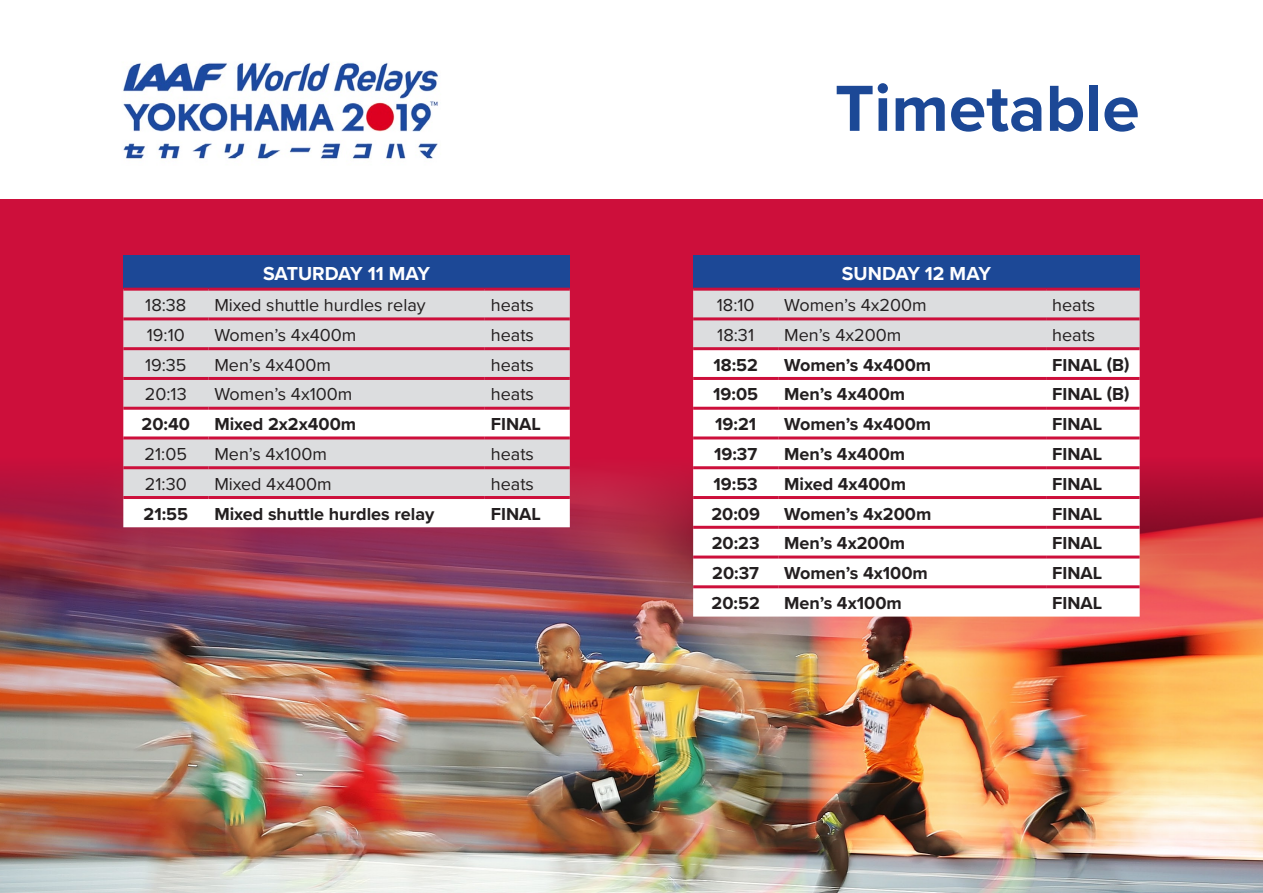
<style>
.page{position:relative;width:1263px;height:893px;background:#fff}
.page>*{position:absolute;margin:0;border:0;box-sizing:border-box;transform-origin:0 0}
.t1{font:700 67.5px "Proxima Nova";color:#1c4896}
.t2{font:700 19.5px "Proxima Nova";color:#fff}
.t3{font:700 18px "Proxima Nova";color:#231f20}
.t4{font:18px "Proxima Nova";color:#231f20}
</style>
<div class="page">
<img style="left:123px;top:62px;width:316px;height:97px">
<img style="left:0;top:829px;width:1263px;height:64px">
<img style="left:0;top:404px;width:1263px;height:425px">
<div style="left:0;top:200px;width:1263px;height:204px;background:#cd0f3b"></div>
<div style="left:123px;top:255px;width:447px;height:34px;background:#1c4896"></div>
<div style="left:123px;top:291px;width:447px;height:116px;background:#dcdddf"></div>
<svg style="left:123px;top:410px;width:447px;height:117px;fill:#dfdddf"></svg>
<hr style="left:123px;top:288px;width:85px;height:3px;background:#cd0f3b">
<hr style="left:208px;top:288px;width:277px;height:3px;background:#cd0f3b">
<hr style="left:485px;top:288px;width:85px;height:3px;background:#cd0f3b">
<hr style="left:123px;top:317px;width:85px;height:3px;background:#cd0f3b">
<hr style="left:208px;top:317px;width:277px;height:3px;background:#cd0f3b">
<hr style="left:485px;top:317px;width:85px;height:3px;background:#cd0f3b">
<hr style="left:123px;top:347px;width:85px;height:3px;background:#cd0f3b">
<hr style="left:208px;top:347px;width:277px;height:3px;background:#cd0f3b">
<hr style="left:485px;top:347px;width:85px;height:3px;background:#cd0f3b">
<hr style="left:123px;top:377px;width:85px;height:3px;background:#cd0f3b">
<hr style="left:208px;top:377px;width:277px;height:3px;background:#cd0f3b">
<hr style="left:485px;top:377px;width:85px;height:3px;background:#cd0f3b">
<hr style="left:123px;top:407px;width:85px;height:3px;background:#cd0f3b">
<hr style="left:208px;top:407px;width:277px;height:3px;background:#cd0f3b">
<hr style="left:485px;top:407px;width:85px;height:3px;background:#cd0f3b">
<hr style="left:123px;top:436px;width:85px;height:3px;background:#cd0f3b">
<hr style="left:208px;top:436px;width:277px;height:3px;background:#cd0f3b">
<hr style="left:485px;top:436px;width:85px;height:3px;background:#cd0f3b">
<hr style="left:123px;top:466px;width:85px;height:3px;background:#cd0f3b">
<hr style="left:208px;top:466px;width:277px;height:3px;background:#cd0f3b">
<hr style="left:485px;top:466px;width:85px;height:3px;background:#cd0f3b">
<hr style="left:123px;top:496px;width:85px;height:3px;background:#cd0f3b">
<hr style="left:208px;top:496px;width:277px;height:3px;background:#cd0f3b">
<hr style="left:485px;top:496px;width:85px;height:3px;background:#cd0f3b">
<div style="left:693px;top:255px;width:447px;height:34px;background:#1c4896"></div>
<div style="left:693px;top:291px;width:447px;height:56px;background:#dcdddf"></div>
<svg style="left:693px;top:350px;width:447px;height:267px"></svg>
<hr style="left:693px;top:288px;width:85px;height:3px;background:#cd0f3b">
<hr style="left:778px;top:288px;width:268px;height:3px;background:#cd0f3b">
<hr style="left:1046px;top:288px;width:94px;height:3px;background:#cd0f3b">
<hr style="left:693px;top:317px;width:85px;height:3px;background:#cd0f3b">
<hr style="left:778px;top:317px;width:268px;height:3px;background:#cd0f3b">
<hr style="left:1046px;top:317px;width:94px;height:3px;background:#cd0f3b">
<hr style="left:693px;top:377px;width:85px;height:3px;background:#cd0f3b">
<hr style="left:778px;top:377px;width:268px;height:3px;background:#cd0f3b">
<hr style="left:1046px;top:377px;width:94px;height:3px;background:#cd0f3b">
<hr style="left:693px;top:407px;width:85px;height:3px;background:#cd0f3b">
<hr style="left:778px;top:407px;width:268px;height:3px;background:#cd0f3b">
<hr style="left:1046px;top:407px;width:94px;height:3px;background:#cd0f3b">
<hr style="left:693px;top:436px;width:85px;height:3px;background:#cd0f3b">
<hr style="left:778px;top:436px;width:268px;height:3px;background:#cd0f3b">
<hr style="left:1046px;top:436px;width:94px;height:3px;background:#cd0f3b">
<hr style="left:693px;top:466px;width:85px;height:3px;background:#cd0f3b">
<hr style="left:778px;top:466px;width:268px;height:3px;background:#cd0f3b">
<hr style="left:1046px;top:466px;width:94px;height:3px;background:#cd0f3b">
<hr style="left:693px;top:496px;width:85px;height:3px;background:#cd0f3b">
<hr style="left:778px;top:496px;width:268px;height:3px;background:#cd0f3b">
<hr style="left:1046px;top:496px;width:94px;height:3px;background:#cd0f3b">
<hr style="left:693px;top:526px;width:85px;height:3px;background:#cd0f3b">
<hr style="left:778px;top:526px;width:268px;height:3px;background:#cd0f3b">
<hr style="left:1046px;top:526px;width:94px;height:3px;background:#cd0f3b">
<hr style="left:693px;top:556px;width:85px;height:3px;background:#cd0f3b">
<hr style="left:778px;top:556px;width:268px;height:3px;background:#cd0f3b">
<hr style="left:1046px;top:556px;width:94px;height:3px;background:#cd0f3b">
<hr style="left:693px;top:585px;width:85px;height:3px;background:#cd0f3b">
<hr style="left:778px;top:585px;width:268px;height:3px;background:#cd0f3b">
<hr style="left:1046px;top:585px;width:94px;height:3px;background:#cd0f3b">
<p class="t2" style="left:263px;top:259px;width:168px">Saturday 11 May</p>
<p class="t4" style="left:145px;top:292px;width:43px">18:38</p>
<p class="t4" style="left:214px;top:292px;width:213px">Mixed shuttle hurdles relay</p>
<p class="t4" style="left:491px;top:292px;width:45px">heats</p>
<p class="t4" style="left:147px;top:321px;width:39px">19:10</p>
<p class="t4" style="left:214px;top:321px;width:143px">Women’s 4x400m</p>
<p class="t4" style="left:491px;top:321px;width:45px">heats</p>
<p class="t4" style="left:145px;top:351px;width:43px">19:35</p>
<p class="t4" style="left:214px;top:351px;width:118px">Men’s 4x400m</p>
<p class="t4" style="left:491px;top:351px;width:45px">heats</p>
<p class="t4" style="left:145px;top:381px;width:43px">20:13</p>
<p class="t4" style="left:214px;top:381px;width:140px">Women’s 4x100m</p>
<p class="t4" style="left:491px;top:381px;width:45px">heats</p>
<p class="t3" style="left:142px;top:411px;width:50px">20:40</p>
<p class="t3" style="left:214px;top:411px;width:143px">Mixed 2x2x400m</p>
<p class="t3" style="left:491px;top:411px;width:52px">final</p>
<p class="t4" style="left:145px;top:441px;width:44px">21:05</p>
<p class="t4" style="left:214px;top:441px;width:114px">Men’s 4x100m</p>
<p class="t4" style="left:491px;top:441px;width:45px">heats</p>
<p class="t4" style="left:145px;top:470px;width:43px">21:30</p>
<p class="t4" style="left:214px;top:470px;width:119px">Mixed 4x400m</p>
<p class="t4" style="left:491px;top:470px;width:45px">heats</p>
<p class="t3" style="left:144px;top:500px;width:46px">21:55</p>
<p class="t3" style="left:214px;top:500px;width:222px">Mixed shuttle hurdles relay</p>
<p class="t3" style="left:491px;top:500px;width:52px">final</p>
<p class="t1" style="left:835px;top:58px;width:306px">Timetable</p>
<p class="t2" style="left:842px;top:259px;width:151px">Sunday 12 May</p>
<p class="t4" style="left:717px;top:292px;width:39px">18:10</p>
<p class="t4" style="left:784px;top:292px;width:144px">Women’s 4x200m</p>
<p class="t4" style="left:1052px;top:292px;width:45px">heats</p>
<p class="t4" style="left:717px;top:321px;width:38px">18:31</p>
<p class="t4" style="left:784px;top:321px;width:119px">Men’s 4x200m</p>
<p class="t4" style="left:1052px;top:321px;width:45px">heats</p>
<p class="t3" style="left:713px;top:351px;width:46px">18:52</p>
<p class="t3" style="left:784px;top:351px;width:149px">Women’s 4x400m</p>
<p class="t3" style="left:1052px;top:351px;width:79px">final (B)</p>
<p class="t3" style="left:713px;top:381px;width:46px">19:05</p>
<p class="t3" style="left:784px;top:381px;width:122px">Men’s 4x400m</p>
<p class="t3" style="left:1052px;top:381px;width:79px">Final (B)</p>
<p class="t3" style="left:715px;top:411px;width:43px">19:21</p>
<p class="t3" style="left:784px;top:411px;width:149px">Women’s 4x400m</p>
<p class="t3" style="left:1052px;top:411px;width:52px">final</p>
<p class="t3" style="left:714px;top:441px;width:45px">19:37</p>
<p class="t3" style="left:784px;top:441px;width:122px">Men’s 4x400m</p>
<p class="t3" style="left:1052px;top:441px;width:52px">final</p>
<p class="t3" style="left:713px;top:470px;width:46px">19:53</p>
<p class="t3" style="left:784px;top:470px;width:123px">Mixed 4x400m</p>
<p class="t3" style="left:1052px;top:470px;width:52px">final</p>
<p class="t3" style="left:711px;top:500px;width:50px">20:09</p>
<p class="t3" style="left:784px;top:500px;width:149px">Women’s 4x200m</p>
<p class="t3" style="left:1052px;top:500px;width:52px">final</p>
<p class="t3" style="left:712px;top:530px;width:49px">20:23</p>
<p class="t3" style="left:784px;top:530px;width:123px">Men’s 4x200m</p>
<p class="t3" style="left:1052px;top:530px;width:52px">final</p>
<p class="t3" style="left:712px;top:560px;width:48px">20:37</p>
<p class="t3" style="left:784px;top:560px;width:145px">Women’s 4x100m</p>
<p class="t3" style="left:1052px;top:560px;width:52px">final</p>
<p class="t3" style="left:711px;top:589px;width:50px">20:52</p>
<p class="t3" style="left:784px;top:589px;width:119px">Men’s 4x100m</p>
<p class="t3" style="left:1052px;top:589px;width:52px">final</p>
</div>
